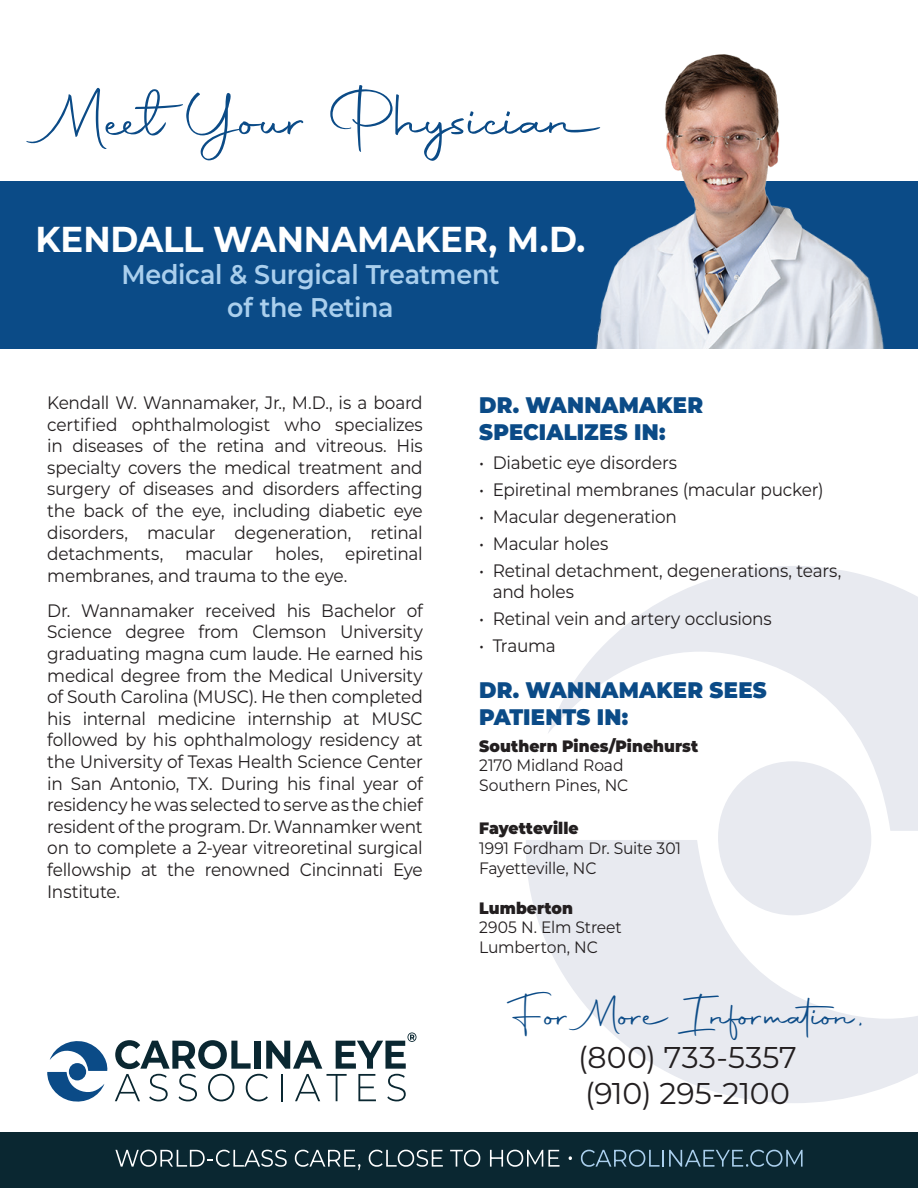
<style>
.page{position:relative;width:918px;height:1188px;background:#fff}
.page>*{position:absolute;margin:0;border:0;box-sizing:border-box;transform-origin:0 0}
.t1{font:69px "Autography";color:#0b4b87}
.Rainbow_Title{font:43.5px "Autography";color:#0b4b87}
.NAME{font:700 36px "Montserrat";color:#fff;scale:.94 1}
.Phone__s{font:30px "Montserrat";letter-spacing:.005em;color:#231f20}
.SPECIALTY{font:600 27px/32.4px "Montserrat";letter-spacing:-.015em;color:#aacfed;text-align:center;scale:.94 1}
.Subtitle_Blue{font:900 22.5px/27px "Montserrat";letter-spacing:.01em;color:#0b4b87;scale:.94 1}
.Bio{font:18px/21.6px "Montserrat";letter-spacing:-.015em;color:#231f20;text-align:justify;scale:.94 1}
.Addresses{font:16.5px "Montserrat";letter-spacing:-.01em;color:#231f20;scale:.94 1}
.Location_Subtitle{font:900 16.5px "Montserrat";letter-spacing:.005em;color:#231f20;scale:.94 1}
</style>
<div class="page">
<div style="left:0;top:1132px;width:918px;height:56px;background:#0a2731"></div>
<svg style="left:115px;top:1150px;width:172px;height:17px"></svg>
<svg style="left:295px;top:1150px;width:65px;height:20px"></svg>
<svg style="left:369px;top:1150px;width:74px;height:17px"></svg>
<svg style="left:450px;top:1150px;width:30px;height:17px"></svg>
<svg style="left:490px;top:1150px;width:70px;height:17px"></svg>
<svg style="left:569px;top:1156px;width:3px;height:4px"></svg>
<svg style="left:581px;top:1150px;width:222px;height:17px"></svg>
<svg style="left:548px;top:566px;width:370px;height:265px"></svg>
<svg style="left:526px;top:840px;width:392px;height:263px;fill:#e8eaf0"></svg>
<svg style="left:717px;top:761px;width:155px;height:154px"></svg>
<div style="left:0;top:181px;width:918px;height:169px;background:#0b4b87"></div>
<svg style="left:47px;top:1041px;width:61px;height:61px"></svg>
<div style="left:69px;top:1063px;width:17px;height:18px;background:#0b4b87;border-radius:50%"></div>
<svg style="left:115px;top:1032px;width:301px;height:69px"></svg>
<img style="left:595px;top:54px;width:290px;height:295px">
<div style="left:0;top:349px;width:918px;height:12px;background:#fff"></div>
<h1 class="t1" style="left:49px;top:75px;width:555px">Meet Your Physician</h1>
<p class="NAME" style="left:36px;top:213px;width:586px">KENDALL WANNAMAKER, M.D.</p>
<p class="SPECIALTY" style="left:121px;top:257px;width:404px">Medical &amp; Surgical Treatment of the Retina</p>
<p class="Bio" style="left:47px;top:391px;width:401px">Kendall W. Wannamaker, Jr., M.D., is a board certified ophthalmologist who specializes in diseases of the retina and vitreous. His specialty covers the medical treatment and surgery of diseases and disorders affecting the back of the eye, including diabetic eye disorders, macular degeneration, retinal detachments, macular holes, epiretinal membranes, and trauma to the eye.</p>
<p class="Bio" style="left:47px;top:599px;width:401px">Dr. Wannamaker received his Bachelor of Science degree from Clemson University graduating magna cum laude. He earned his medical degree from the Medical University of South Carolina (MUSC). He then completed his internal medicine internship at MUSC followed by his ophthalmology residency at the University of Texas Health Science Center in San Antonio, TX. During his final year of residency he was selected to serve as the chief resident of the program. Dr. Wannamker went on to complete a 2-year vitreoretinal surgical fellowship at the renowned Cincinnati Eye Institute.</p>
<p class="Subtitle_Blue" style="left:479px;top:390px;width:240px">DR. WANNAMAKER<br>SPECIALIZES IN:</p>
<p class="Bio" style="left:479px;top:451px;width:212px">• Diabetic eye disorders</p>
<p class="Bio" style="left:479px;top:478px;width:368px">• Epiretinal membranes (macular pucker)</p>
<p class="Bio" style="left:479px;top:505px;width:212px">• Macular degeneration</p>
<p class="Bio" style="left:479px;top:532px;width:139px">• Macular holes</p>
<p class="Bio" style="left:493px;top:559px;width:372px;text-indent:-14px">• Retinal detachment, degenerations, tears, and holes</p>
<p class="Bio" style="left:479px;top:607px;width:313px">• Retinal vein and artery occlusions</p>
<p class="Bio" style="left:479px;top:634px;width:83px">• Trauma</p>
<p class="Subtitle_Blue" style="left:479px;top:675px;width:307px">DR. WANNAMAKER SEES<br>PATIENTS IN:</p>
<p class="Location_Subtitle" style="left:479px;top:733px;width:235px">Southern Pines/Pinehurst</p>
<p class="Addresses" style="left:479px;top:754px;width:155px">2170 Midland Road</p>
<p class="Addresses" style="left:479px;top:774px;width:160px">Southern Pines, NC</p>
<p class="Location_Subtitle" style="left:479px;top:816px;width:107px">Fayetteville</p>
<p class="Addresses" style="left:479px;top:837px;width:216px">1991 Fordham Dr. Suite 301</p>
<p class="Addresses" style="left:479px;top:857px;width:126px">Fayetteville, NC</p>
<p class="Location_Subtitle" style="left:479px;top:895px;width:101px">Lumberton</p>
<p class="Addresses" style="left:479px;top:916px;width:153px">2905 N. Elm Street</p>
<p class="Addresses" style="left:479px;top:936px;width:128px">Lumberton, NC</p>
<p class="Rainbow_Title" style="left:510px;top:987px;width:357px">For More Information,</p>
<p class="Phone__s" style="left:578px;top:1036px;width:220px">(800) 733-5357</p>
<p class="Phone__s" style="left:585px;top:1072px;width:206px">(910) 295-2100</p>
</div>
